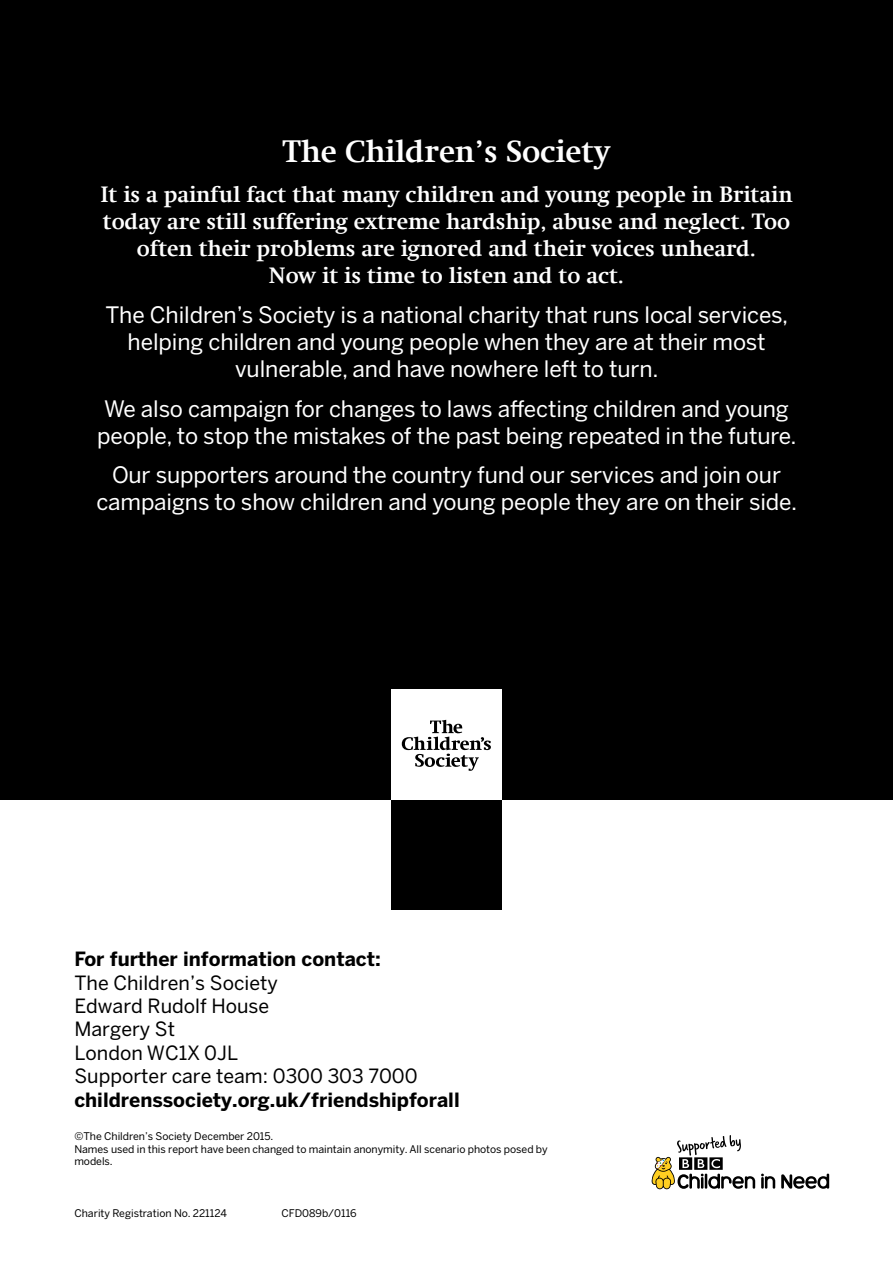
<style>
.page{position:relative;width:893px;height:1263px;background:#fff}
.page>*{position:absolute;margin:0;border:0;box-sizing:border-box;transform-origin:0 0}
.t1{font:700 31.5px "Swift Com";letter-spacing:-.005em;color:#fff}
.t2{font:22.5px/27px "Benton Sans";letter-spacing:-.005em;color:#fff;text-align:center}
.t3{font:700 22.5px/27px "Swift Com";letter-spacing:-.005em;color:#fff;text-align:center}
.t4{font:19.5px/23.4px "Benton Sans";color:#000}
.t5{font:700 19.5px "Benton Sans";color:#000}
.t6{font:10.5px/12.6px "Benton Sans";letter-spacing:-.005em;color:#000}
</style>
<div class="page">
<div style="left:0;top:0;width:893px;height:799px;background:#000"></div>
<div style="left:391px;top:799px;width:111px;height:111px;background:#000"></div>
<div style="left:391px;top:689px;width:111px;height:110px;background:#fff"></div>
<svg style="left:402px;top:720px;width:89px;height:51px"></svg>
<svg style="left:761px;top:1173px;width:14px;height:15px"></svg>
<svg style="left:781px;top:1173px;width:48px;height:16px"></svg>
<svg style="left:652px;top:1135px;width:103px;height:54px"></svg>
<h1 class="t1" style="left:283px;top:133px;width:329px">The Children’s Society</h1>
<p class="t3" style="left:100px;top:181px;width:694px">It is a painful fact that many children and young people in Britain today are still suffering extreme hardship, abuse and neglect. Too often their problems are ignored and their voices unheard.<br>Now it is time to listen and to act.</p>
<p class="t2" style="left:105px;top:301px;width:684px">The Children’s Society is a national charity that runs local services, helping children and young people when they are at their most vulnerable, and have nowhere left to turn.</p>
<p class="t2" style="left:97px;top:395px;width:701px">We also campaign for changes to laws affecting children and young people, to stop the mistakes of the past being repeated in the future.</p>
<p class="t2" style="left:97px;top:461px;width:702px">Our supporters around the country fund our services and join our campaigns to show children and young people they are on their side.</p>
<p class="t5" style="left:74px;top:947px;width:308px">For further information contact:</p>
<p class="t4" style="left:74px;top:970px;width:345px">The Children’s Society<br>Edward Rudolf House<br>Margery St<br>London WC1X 0JL<br>Supporter care team: 0300 303 7000</p>
<p class="t5" style="left:74px;top:1088px;width:387px">childrenssociety.org.uk/friendshipforall</p>
<p class="t6" style="left:74px;top:1130px;width:475px">©The Children’s Society December 2015.<br>Names used in this report have been changed to maintain anonymity. All scenario photos posed by models.</p>
<p class="t6" style="left:74px;top:1207px;width:154px">Charity Registration No. 221124</p>
<p class="t6" style="left:281px;top:1207px;width:77px">CFD089b/0116</p>
</div>
